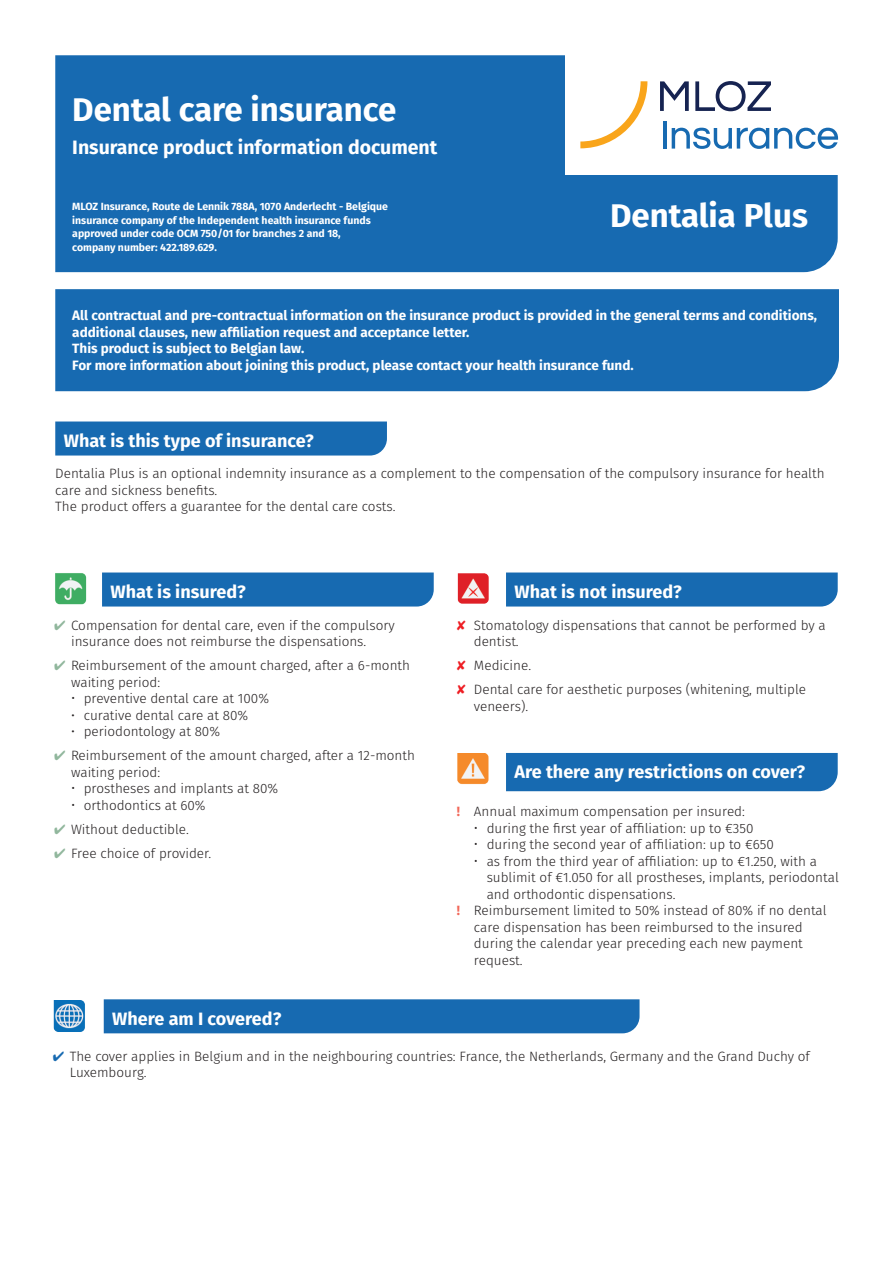
<style>
.page{position:relative;width:893px;height:1263px;background:#fff}
.page>*{position:absolute;margin:0;border:0;box-sizing:border-box;transform-origin:0 0}
.t1{font:700 33px "Fira Sans";color:#fff}
.t2{font:700 19.5px "Fira Sans";color:#fff}
.t3{font:700 18px "Fira Sans";color:#fff}
.t4{font:300 13.5px/16.5px "Fira Sans";color:#231f20}
.t5{font:700 13.5px/16.5px "Fira Sans";color:#fff}
.t6{font:700 10.5px/13.5px "Fira Sans";color:#fff}
.s1{color:#91b79d}
.s2{color:#ee1d23}
.s3{font-weight:700;color:#f2695a}
.s4{color:#176ab1}
</style>
<div class="page">
<div style="left:55px;top:55px;width:783px;height:217px;background:#176ab1"></div>
<div style="left:55px;top:289px;width:784px;height:102px;background:#176ab1"></div>
<div style="left:55px;top:421px;width:332px;height:34px;background:#176ab1"></div>
<div style="left:102px;top:572px;width:332px;height:34px;background:#176ab1"></div>
<div style="left:506px;top:572px;width:332px;height:34px;background:#176ab1"></div>
<img style="left:55px;top:573px;width:32px;height:32px">
<img style="left:457px;top:573px;width:32px;height:31px">
<div style="left:506px;top:753px;width:332px;height:38px;background:#176ab1"></div>
<img style="left:457px;top:753px;width:32px;height:32px">
<div style="left:104px;top:999px;width:535px;height:34px;background:#176ab1"></div>
<img style="left:53px;top:1001px;width:32px;height:31px">
<div style="left:566px;top:51px;width:283px;height:123px;background:#fff"></div>
<svg style="left:580px;top:81px;width:67px;height:67px"></svg>
<svg style="left:660px;top:81px;width:29px;height:30px"></svg>
<svg style="left:695px;top:81px;width:76px;height:30px"></svg>
<hr style="left:663px;top:121px;width:3px;height:28px;background:#176ab1">
<svg style="left:672px;top:128px;width:166px;height:21px"></svg>
<h1 class="t1" style="left:72px;top:82px;width:326px">Dental care insurance</h1>
<h2 class="t2" style="left:72px;top:131px;width:367px">Insurance product information document</h2>
<p class="t6" style="left:72px;top:199px;width:317px">MLOZ Insurance, Route de Lennik 788A, 1070 Anderlecht - Belgique insurance company of the Independent health insurance funds approved under code OCM 750/01 for branches 2 and 18,<br>company number: 422.189.629.</p>
<h1 class="t1" style="left:610px;top:188px;width:199px">Dentalia Plus</h1>
<p class="t5" style="left:72px;top:306px;width:746px">All contractual and pre-contractual information on the insurance product is provided in the general terms and conditions, additional clauses, new affiliation request and acceptance letter.<br>This product is subject to Belgian law.<br>For more information about joining this product, please contact your health insurance fund.</p>
<h3 class="t3" style="left:64px;top:425px;width:251px">What is this type of insurance?</h3>
<p class="t4" style="left:55px;top:465px;width:771px">Dentalia Plus is an optional indemnity insurance as a complement to the compensation of the compulsory insurance for health care and sickness benefits.<br>The product offers a guarantee for the dental care costs.</p>
<h3 class="t3" style="left:111px;top:576px;width:137px">What is insured?</h3>
<h3 class="t3" style="left:514px;top:576px;width:169px">What is not insured?</h3>
<p class="t4" style="left:71px;top:616px;width:325px;text-indent:-17px"><span class="s1">✔</span> Compensation for dental care, even if the compulsory insurance does not reimburse the dispensations.</p>
<p class="t4" style="left:54px;top:657px;width:358px"><span class="s1">✔</span> Reimbursement of the amount charged, after a 6-month</p>
<p class="t4" style="left:71px;top:673px;width:91px">waiting period:</p>
<p class="t4" style="left:84px;top:690px;width:187px">preventive dental care at 100%</p>
<p class="t4" style="left:71px;top:706px;width:179px">• curative dental care at 80%</p>
<p class="t4" style="left:71px;top:723px;width:151px">• periodontology at 80%</p>
<p class="t4" style="left:54px;top:747px;width:362px"><span class="s1">✔</span> Reimbursement of the amount charged, after a 12-month</p>
<p class="t4" style="left:71px;top:763px;width:91px">waiting period:</p>
<p class="t4" style="left:84px;top:780px;width:196px">prostheses and implants at 80%</p>
<p class="t4" style="left:84px;top:796px;width:123px">orthodontics at 60%</p>
<p class="t4" style="left:54px;top:820px;width:136px"><span class="s1">✔</span> Without deductible.</p>
<p class="t4" style="left:54px;top:844px;width:159px"><span class="s1">✔</span> Free choice of provider.</p>
<p class="t4" style="left:474px;top:617px;width:353px;text-indent:-17px"><span class="s2">✘</span> Stomatology dispensations that cannot be performed by a dentist.</p>
<p class="t4" style="left:457px;top:653px;width:351px;line-height:24px"><span class="s2">✘</span> Medicine.<br><span class="s2">✘</span> Dental care for aesthetic purposes (whitening, multiple</p>
<p class="t4" style="left:474px;top:698px;width:56px">veneers).</p>
<h3 class="t3" style="left:514px;top:757px;width:292px">Are there any restrictions on cover?</h3>
<p class="t4" style="left:457px;top:803px;width:290px"><span class="s3">!</span> Annual maximum compensation per insured:</p>
<p class="t4" style="left:487px;top:820px;width:268px">during the first year of affiliation: up to €350</p>
<p class="t4" style="left:487px;top:836px;width:289px">during the second year of affiliation: up to €650</p>
<p class="t4" style="left:487px;top:853px;width:332px">as from the third year of affiliation: up to €1.250, with a</p>
<p class="t4" style="left:487px;top:869px;width:354px">sublimit of €1.050 for all prostheses, implants, periodontal</p>
<p class="t4" style="left:487px;top:886px;width:190px">and orthodontic dispensations.</p>
<p class="t4" style="left:457px;top:902px;width:371px"><span class="s3">!</span> Reimbursement limited to 50% instead of 80% if no dental</p>
<p class="t4" style="left:474px;top:919px;width:330px">care dispensation has been reimbursed to the insured</p>
<p class="t4" style="left:474px;top:935px;width:330px">during the calendar year preceding each new payment</p>
<p class="t4" style="left:474px;top:952px;width:50px">request.</p>
<h3 class="t3" style="left:112px;top:1003px;width:171px">Where am I covered?</h3>
<p class="t4" style="left:70px;top:1048px;width:742px;text-indent:-17px"><span class="s4">✔</span> The cover applies in Belgium and in the neighbouring countries: France, the Netherlands, Germany and the Grand Duchy of<br>Luxembourg.</p>
</div>
